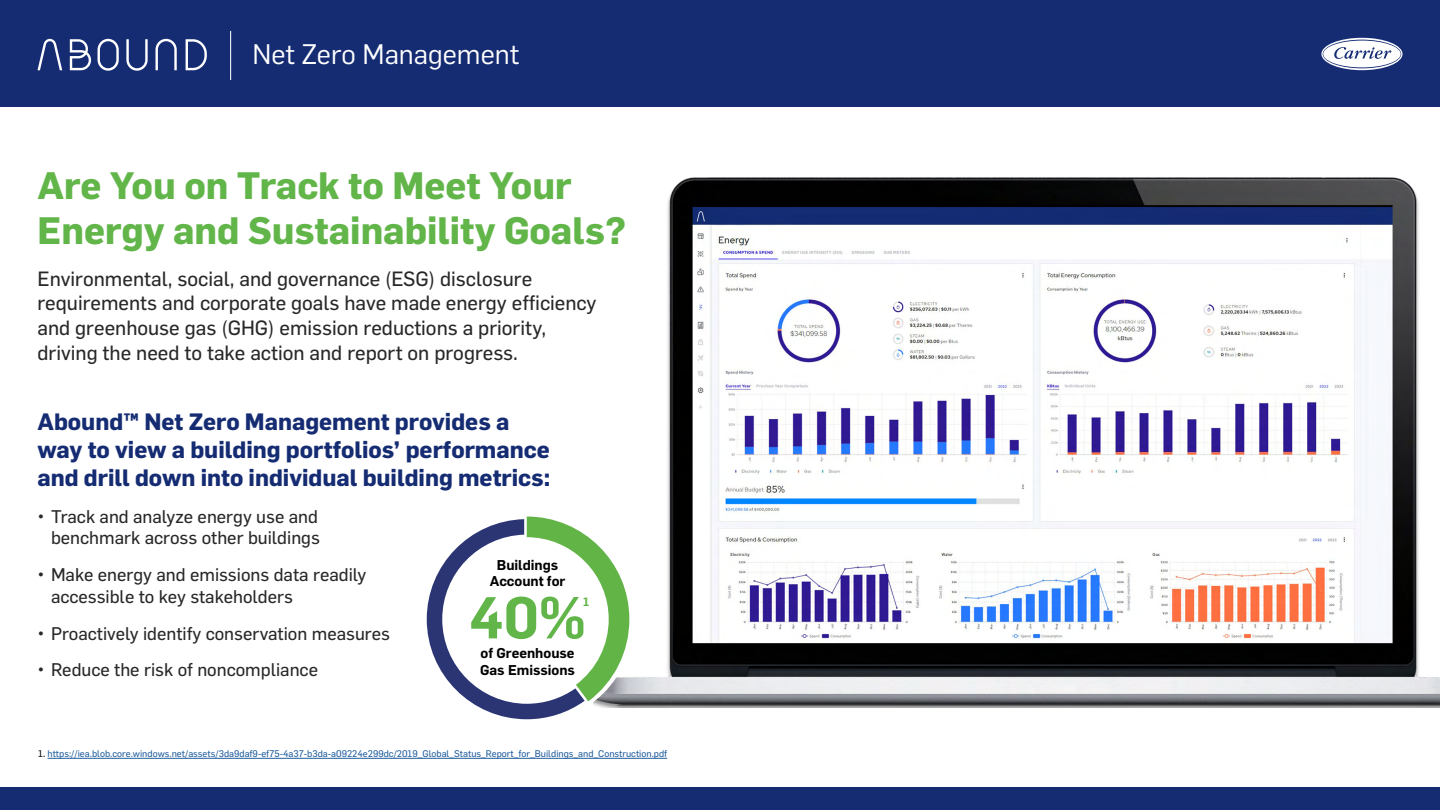
<style>
.page{position:relative;width:1440px;height:810px;background:#fff}
.page>*{position:absolute;margin:0;border:0;box-sizing:border-box;transform-origin:0 0}
.t1{font:600 57.75px "Flama";color:#61b549}
.t2{font:700 37.5px/45px "Flama";color:#61b549}
.t3{font:27.67px "Flama";color:#fff}
.t4{font:700 23.25px/27.9px "Flama";color:#152c73}
.t5{font:20.25px/24.8px "Flama Basic";color:#292829}
.t6{font:18px/21.8px "Flama Basic";color:#292829;text-align:right}
.t7{font:600 13.95px/16.7px "Flama";color:#000;text-align:center}
.t8{font:600 11.85px "Flama";color:#61b549}
.t9{font:9.45px "Flama Basic";color:#215e9e}
.s1{color:#000}
</style>
<div class="page">
<hr style="left:48px;top:758px;width:619px;height:1px;background:#215e9e">
<div style="left:0;top:0;width:1440px;height:106px;background:#152c73"></div>
<svg style="left:1321px;top:38px;width:81px;height:32px"></svg>
<svg style="left:1323px;top:40px;width:78px;height:28px;background:#c0c7d9"></svg>
<div style="left:0;top:788px;width:1440px;height:22px;background:#152c73"></div>
<svg style="left:98px;top:39px;width:21px;height:32px"></svg>
<svg style="left:126px;top:39px;width:22px;height:32px"></svg>
<svg style="left:156px;top:39px;width:21px;height:31px"></svg>
<svg style="left:37px;top:39px;width:25px;height:31px"></svg>
<svg style="left:186px;top:39px;width:21px;height:31px"></svg>
<svg style="left:70px;top:39px;width:21px;height:31px"></svg>
<hr style="left:230px;top:31px;width:1px;height:49px;background:#fff">
<img style="left:629px;top:177px;width:811px;height:530px">
<div style="left:421px;top:511px;width:214px;height:213px;background:#fff;border-radius:50%"></div>
<svg style="left:427px;top:517px;width:202px;height:202px"></svg>
<h3 class="t3" style="left:253px;top:35px;width:268px">Net Zero Management</h3>
<h2 class="t2" style="left:38px;top:160px;width:590px">Are You on Track to Meet Your<br>Energy and Sustainability Goals?</h2>
<p class="t5" style="left:38px;top:265px;width:561px">Environmental, social, and governance (ESG) disclosure requirements and corporate goals have made energy efficiency and greenhouse gas (GHG) emission reductions a priority, driving the need to take action and report on progress.</p>
<p class="t4" style="left:38px;top:406px;width:514px">Abound™ Net Zero Management provides a way to view a building portfolios’ performance and drill down into individual building metrics:</p>
<p class="t6" style="left:38px;top:504px;width:284px">• Track and analyze energy use and benchmark across other buildings</p>
<p class="t6" style="left:51px;top:563px;width:317px;text-align:left;text-indent:-14px">• Make energy and emissions data readily accessible to key stakeholders</p>
<p class="t6" style="left:38px;top:621px;width:354px">• Proactively identify conservation measures</p>
<p class="t6" style="left:38px;top:658px;width:282px">• Reduce the risk of noncompliance</p>
<p class="t7" style="left:490px;top:555px;width:77px">Buildings<br>Account for</p>
<h1 class="t1" style="left:469px;top:576px;width:118px">40%</h1>
<p class="t8" style="left:583px;top:593px;width:8px">1</p>
<p class="t7" style="left:480px;top:644px;width:96px;text-align:left">of Greenhouse<br>Gas Emissions</p>
<p class="t9" style="left:38px;top:747px;width:631px"><span class="s1">1.</span> https://iea.blob.core.windows.net/assets/3da9daf9-ef75-4a37-b3da-a09224e299dc/2019_Global_Status_Report_for_Buildings_and_Construction.pdf</p>
</div>
